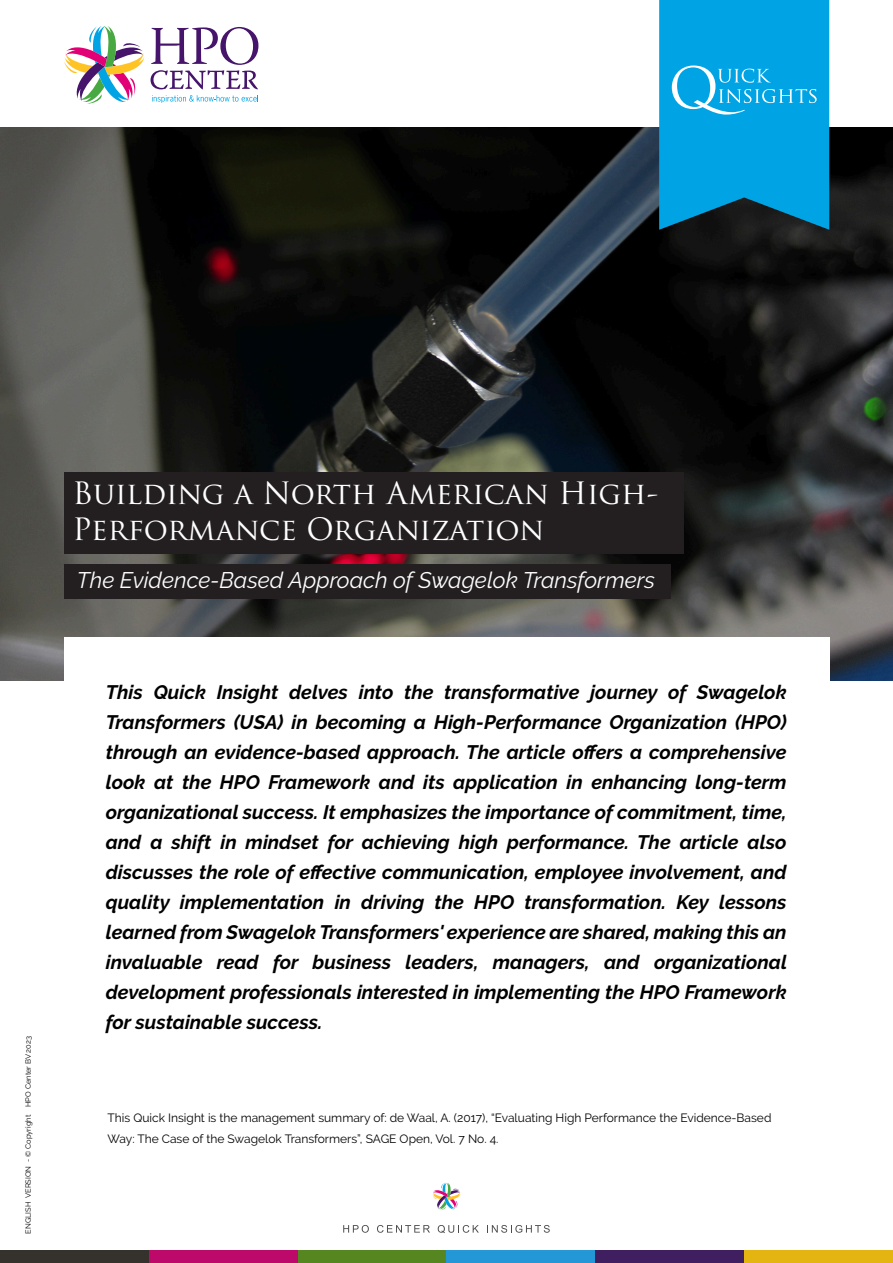
<style>
.page{position:relative;width:893px;height:1263px;background:#fff}
.page>*{position:absolute;margin:0;border:0;box-sizing:border-box;transform-origin:0 0}
.t1{font:55.5px "Trajan Pro";color:#fff}
.t2{font:30px/36px "Trajan Pro";color:#fff}
.t3{font:italic 22.5px "Raleway";color:#fff}
.t4{font:italic 700 19.5px/30px "Raleway";color:#000;text-align:justify}
.t5{font:12px/21px "Raleway";color:#000}
.t6{font:7.5px "Raleway";color:#000}
</style>
<div class="page">
<img style="left:0;top:128px;width:893px;height:552px">
<svg style="left:64px;top:26px;width:80px;height:78px"></svg>
<svg style="left:151px;top:27px;width:108px;height:62px"></svg>
<svg style="left:152px;top:95px;width:106px;height:8px"></svg>
<svg style="left:659px;top:0;width:170px;height:230px;background:#059bd5"></svg>
<div style="left:0;top:1250px;width:149px;height:13px;background:#35312c"></div>
<div style="left:149px;top:1250px;width:149px;height:13px;background:#bc096a"></div>
<div style="left:298px;top:1250px;width:148px;height:13px;background:#55861f"></div>
<div style="left:446px;top:1250px;width:149px;height:13px;background:#2497d6"></div>
<div style="left:595px;top:1250px;width:149px;height:13px;background:#401f61"></div>
<div style="left:744px;top:1250px;width:149px;height:13px;background:#e4b510"></div>
<svg style="left:343px;top:1225px;width:26px;height:8px"></svg>
<svg style="left:377px;top:1225px;width:53px;height:8px"></svg>
<svg style="left:438px;top:1225px;width:41px;height:8px"></svg>
<svg style="left:487px;top:1225px;width:63px;height:8px"></svg>
<svg style="left:432px;top:1182px;width:29px;height:28px"></svg>
<div style="left:64px;top:637px;width:765px;height:47px;background:#fff"></div>
<div style="left:64px;top:565px;width:607px;height:34px;background:#231f20"></div>
<div style="left:64px;top:472px;width:620px;height:82px;background:#231f20"></div>
<h1 class="t1" style="left:668px;top:66px;width:52px">O</h1>
<p class="t6" style="left:24px;top:1234px;width:199px;rotate:-90deg">ENGLISH VERSION - © Copyright HPO Center BV 2023</p>
<h2 class="t2" style="left:72px;top:478px;width:587px">Building a North American High-<br>Performance Organization</h2>
<p class="t3" style="left:77px;top:566px;width:580px">The Evidence-Based Approach of Swagelok Transformers</p>
<p class="t4" style="left:106px;top:677px;width:683px">This Quick Insight delves into the transformative journey of Swagelok Transformers (USA) in becoming a High-Performance Organization (HPO) through an evidence-based approach. The article offers a comprehensive look at the HPO Framework and its application in enhancing long-term organizational success. It emphasizes the importance of commitment, time, and a shift in mindset for achieving high performance. The article also discusses the role of effective communication, employee involvement, and quality implementation in driving the HPO transformation. Key lessons learned from Swagelok Transformers' experience are shared, making this an invaluable read for business leaders, managers, and organizational development professionals interested in implementing the HPO Framework for sustainable success.</p>
<p class="t5" style="left:108px;top:1107px;width:665px">This Quick Insight is the management summary of: de Waal, A. (2017), “Evaluating High Performance the Evidence-Based<br>Way: The Case of the Swagelok Transformers”, SAGE Open, Vol. 7 No. 4.</p>
</div>
